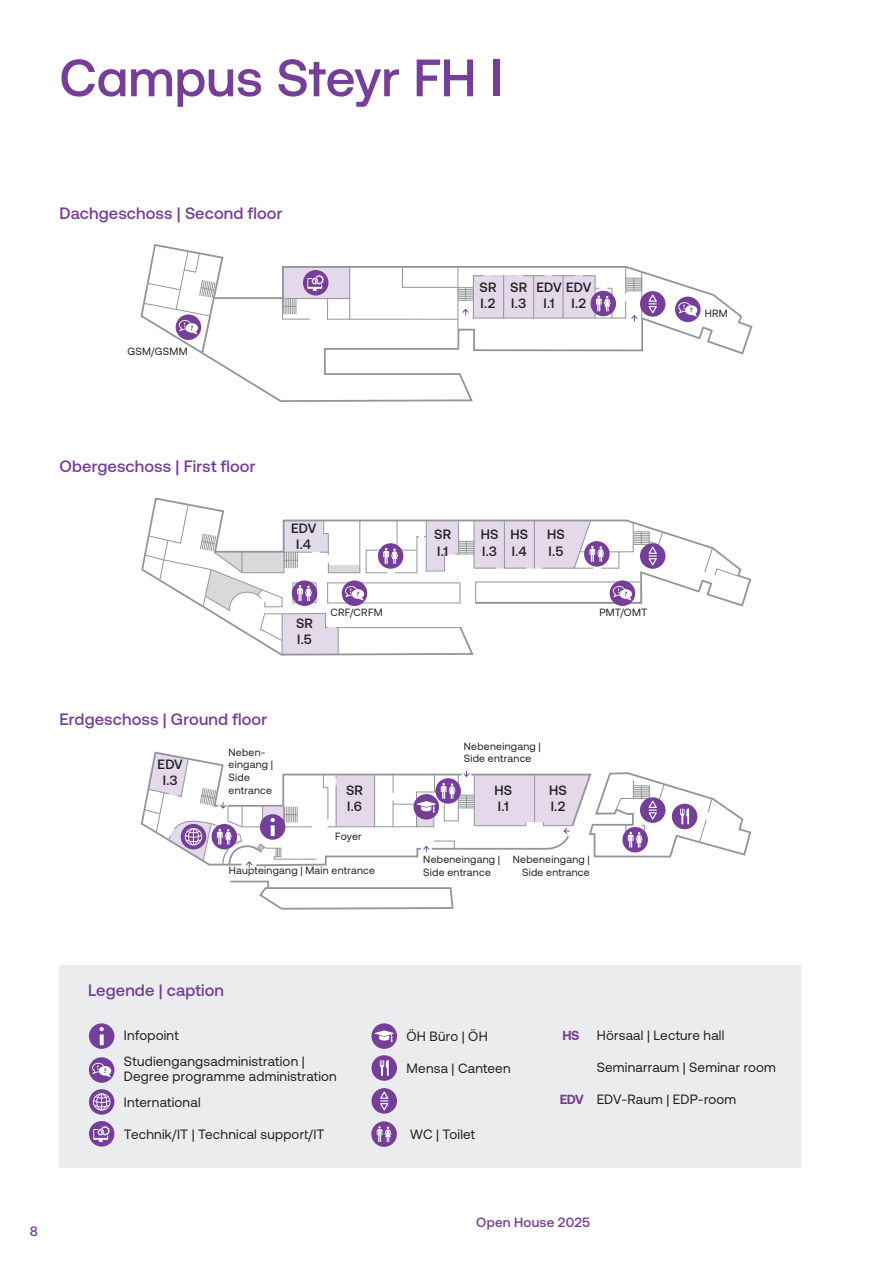
<style>
.page{position:relative;width:893px;height:1263px;background:#fff}
.page>*{position:absolute;margin:0;border:0;box-sizing:border-box;transform-origin:0 0}
.t1{font:500 52.5px "Aeonik";color:#753e98}
.t2{font:500 16.5px "Aeonik";letter-spacing:.005em;color:#753e98}
.t3{font:13.5px/14.2px "Aeonik";letter-spacing:.015em;color:#231f20}
.t4{font:500 13.5px/16.2px "Aeonik";letter-spacing:.02em;color:#231f20}
.t5{font:500 13.5px "Aeonik";letter-spacing:.015em;color:#753e98}
.t6{font:700 13.2px "Aeonik";color:#753e98}
.t7{font:10.5px/12.6px "Aeonik";letter-spacing:.025em;color:#231f20}
.s1{font-weight:700;font-size:13.2px;color:#753e98}
</style>
<div class="page">
<svg style="left:141px;top:497px;width:610px;height:110px"></svg>
<svg style="left:230px;top:880px;width:224px;height:29px"></svg>
<svg style="left:453px;top:271px;width:299px;height:131px"></svg>
<svg style="left:140px;top:244px;width:313px;height:158px"></svg>
<hr style="left:457px;top:267px;width:1px;height:62px;background:#939598">
<div style="left:60px;top:965px;width:741px;height:202px;background:#ebeced"></div>
<div style="left:89px;top:1057px;width:25px;height:26px;background:#753e98;border-radius:50%"></div>
<svg style="left:92px;top:1063px;width:19px;height:14px"></svg>
<svg style="left:89px;top:1089px;width:25px;height:26px"></svg>
<svg style="left:93px;top:1093px;width:17px;height:17px"></svg>
<div style="left:89px;top:1023px;width:25px;height:26px;background:#753e98;border-radius:50%"></div>
<svg style="left:100px;top:1027px;width:4px;height:4px"></svg>
<svg style="left:100px;top:1034px;width:4px;height:11px"></svg>
<div style="left:89px;top:1121px;width:25px;height:25px;background:#753e98;border-radius:50%"></div>
<svg style="left:93px;top:1126px;width:17px;height:16px"></svg>
<div style="left:371px;top:1023px;width:26px;height:26px;background:#753e98;border-radius:50%"></div>
<svg style="left:374px;top:1030px;width:20px;height:12px"></svg>
<div style="left:371px;top:1055px;width:26px;height:26px;background:#753e98;border-radius:50%"></div>
<svg style="left:380px;top:1060px;width:9px;height:16px"></svg>
<svg style="left:371px;top:1121px;width:26px;height:26px"></svg>
<div style="left:640px;top:543px;width:25px;height:26px;background:#753e98;border-radius:50%"></div>
<div style="left:640px;top:291px;width:25px;height:26px;background:#753e98;border-radius:50%"></div>
<svg style="left:648px;top:294px;width:9px;height:19px"></svg>
<svg style="left:141px;top:751px;width:610px;height:117px"></svg>
<svg style="left:144px;top:504px;width:520px;height:151px"></svg>
<svg style="left:282px;top:266px;width:360px;height:56px"></svg>
<svg style="left:143px;top:250px;width:73px;height:104px"></svg>
<div style="left:371px;top:1088px;width:26px;height:26px;background:#753e98;border-radius:50%"></div>
<svg style="left:380px;top:1091px;width:8px;height:19px"></svg>
<div style="left:675px;top:297px;width:26px;height:25px;background:#753e98;border-radius:50%"></div>
<svg style="left:678px;top:302px;width:19px;height:15px"></svg>
<h1 class="t1" style="left:60px;top:49px;width:445px">Campus Steyr FH I</h1>
<p class="t2" style="left:60px;top:204px;width:224px">Dachgeschoss | Second floor</p>
<p class="t7" style="left:127px;top:345px;width:62px">GSM/GSMM</p>
<p class="t4" style="left:479px;top:279px;width:19px">SR<br>I.2</p>
<p class="t4" style="left:510px;top:279px;width:19px">SR<br>I.3</p>
<p class="t4" style="left:544px;top:279px;width:49px;text-indent:-7px">EDV EDV<br>I.1</p>
<p class="t4" style="left:571px;top:295px;width:16px">I.2</p>
<p class="t2" style="left:60px;top:457px;width:198px">Obergeschoss | First floor</p>
<p class="t4" style="left:291px;top:520px;width:27px;text-align:center">EDV<br>I.4</p>
<p class="t4" style="left:434px;top:526px;width:19px">SR<br>I.1</p>
<p class="t4" style="left:481px;top:526px;width:19px">HS<br>I.3</p>
<p class="t4" style="left:510px;top:526px;width:19px">HS<br>I.4</p>
<p class="t4" style="left:547px;top:526px;width:19px">HS<br>I.5</p>
<p class="t4" style="left:296px;top:615px;width:19px">SR<br>I.5</p>
<p class="t7" style="left:330px;top:606px;width:54px">CRF/CRFM</p>
<p class="t7" style="left:599px;top:606px;width:50px">PMT/OMT</p>
<p class="t2" style="left:60px;top:710px;width:209px">Erdgeschoss | Ground floor</p>
<p class="t4" style="left:158px;top:756px;width:27px;text-align:center">EDV<br>I.3</p>
<p class="t7" style="left:229px;top:746px;width:46px">Neben&shy;eingang |<br>Side entrance</p>
<p class="t7" style="left:464px;top:740px;width:78px">Nebeneingang |<br>Side entrance</p>
<p class="t4" style="left:346px;top:782px;width:19px">SR<br>I.6</p>
<p class="t4" style="left:494px;top:782px;width:19px">HS<br>I.1</p>
<p class="t4" style="left:549px;top:782px;width:19px">HS<br>I.2</p>
<p class="t7" style="left:335px;top:830px;width:28px">Foyer</p>
<p class="t7" style="left:229px;top:864px;width:148px">Haupteingang | Main entrance</p>
<p class="t7" style="left:423px;top:853px;width:78px">Nebeneingang |<br>Side entrance</p>
<p class="t7" style="left:513px;top:853px;width:78px;text-align:right">Nebeneingang |<br>Side entrance</p>
<p class="t7" style="left:705px;top:307px;width:25px">HRM</p>
<p class="t5" style="left:30px;top:1224px;width:10px">8</p>
<p class="t2" style="left:88px;top:981px;width:138px">Legende | caption</p>
<p class="t3" style="left:124px;top:1029px;width:56px">Infopoint</p>
<p class="t3" style="left:124px;top:1054px;width:214px">Studiengangsadministration |<br>Degree programme administration</p>
<p class="t3" style="left:124px;top:1095px;width:78px">International</p>
<p class="t3" style="left:124px;top:1127px;width:202px">Technik/IT | Technical support/IT</p>
<p class="t3" style="left:407px;top:1029px;width:83px">ÖH Büro | ÖH</p>
<p class="t3" style="left:407px;top:1061px;width:106px">Mensa | Canteen</p>
<p class="t3" style="left:410px;top:1127px;width:66px">WC | Toilet</p>
<p class="t6" style="left:562px;top:1027px;width:19px">HS</p>
<p class="t3" style="left:597px;top:1028px;width:129px">Hörsaal | Lecture hall</p>
<p class="t3" style="left:597px;top:1060px;width:181px">Seminarraum | Seminar room</p>
<p class="t3" style="left:560px;top:1092px;width:178px"><span class="s1">EDV</span> EDV-Raum | EDP-room</p>
<p class="t5" style="left:476px;top:1214px;width:115px">Open House 2025</p>
</div>
